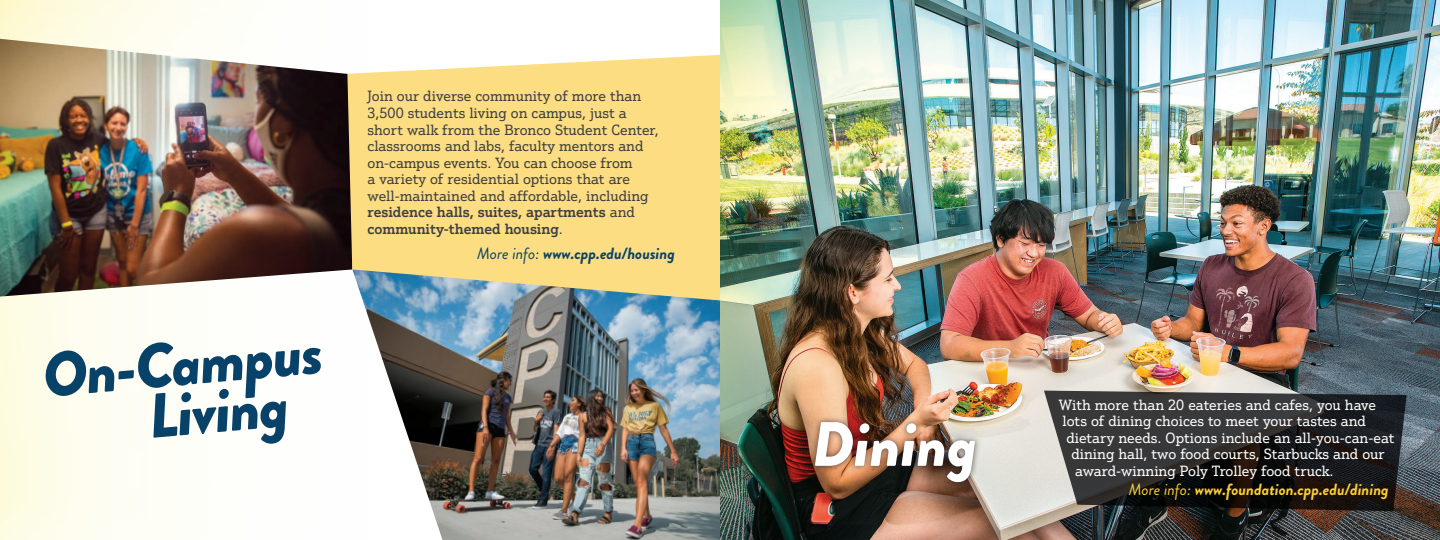
<style>
.page{position:relative;width:1440px;height:540px;background:#fff}
.page>*{position:absolute;margin:0;border:0;box-sizing:border-box;transform-origin:0 0}
.t1{font:italic 900 62.5px/50px "Brandon Grotesque";color:#094269}
.t2{font:italic 900 62.5px "Brandon Grotesque";color:#fff}
.t3{font:italic 700 16.25px "Brandon Grotesque";color:#face33}
.t4{font:italic 700 16.25px "Brandon Grotesque";color:#094269}
.t5{font:14.38px/16.5px "Justus Pro";color:#3e3f42}
.t6{font:14.38px "Justus Pro";color:#fff}
.s1{font-weight:500}
.s2{font-weight:400}
</style>
<div class="page">
<img style="left:0;top:0;width:347px;height:540px">
<img style="left:363px;top:301px;width:357px;height:239px">
<svg style="left:347px;top:55px;width:373px;height:246px;background:#f1d989"></svg>
<img style="left:1170px;top:0;width:270px;height:540px">
<img style="left:720px;top:0;width:450px;height:540px">
<div style="left:809px;top:415px;width:172px;height:74px;background:#231f20;opacity:.75"></div>
<svg style="left:1044px;top:391px;width:363px;height:120px;background:#313031"></svg>
<h1 class="t1" style="left:142px;top:342px;width:180px;text-indent:-102px;rotate:-5deg">On-Campus<br>Living</h1>
<p class="t5" style="left:368px;top:88px;width:293px">Join our diverse community of more than 3,500 students living on campus, just a short walk from the Bronco Student Center, classrooms and labs, faculty mentors and on-campus events. You can choose from<br>a variety of residential options that are well-maintained and affordable, including <span class="s1">residence halls, suites, apartments</span> and <span class="s1">community-themed housing</span>.</p>
<p class="t4" style="left:477px;top:242px;width:199px"><span class="s2">More info:</span> www.cpp.edu/housing</p>
<h1 class="t2" style="left:812px;top:399px;width:167px">Dining</h1>
<p class="t6" style="left:1059px;top:396px;width:319px">With more than 20 eateries and cafes, you have</p>
<p class="t6" style="left:1063px;top:412px;width:305px">lots of dining choices to meet your tastes and</p>
<p class="t6" style="left:1066px;top:429px;width:330px">dietary needs. Options include an all-you-can-eat</p>
<p class="t6" style="left:1071px;top:445px;width:315px">dining hall, two food courts, Starbucks and our</p>
<p class="t6" style="left:1075px;top:462px;width:260px">award-winning Poly Trolley food truck.</p>
<p class="t3" style="left:1129px;top:478px;width:262px"><span class="s2">More info:</span> www.foundation.cpp.edu/dining</p>
</div>
